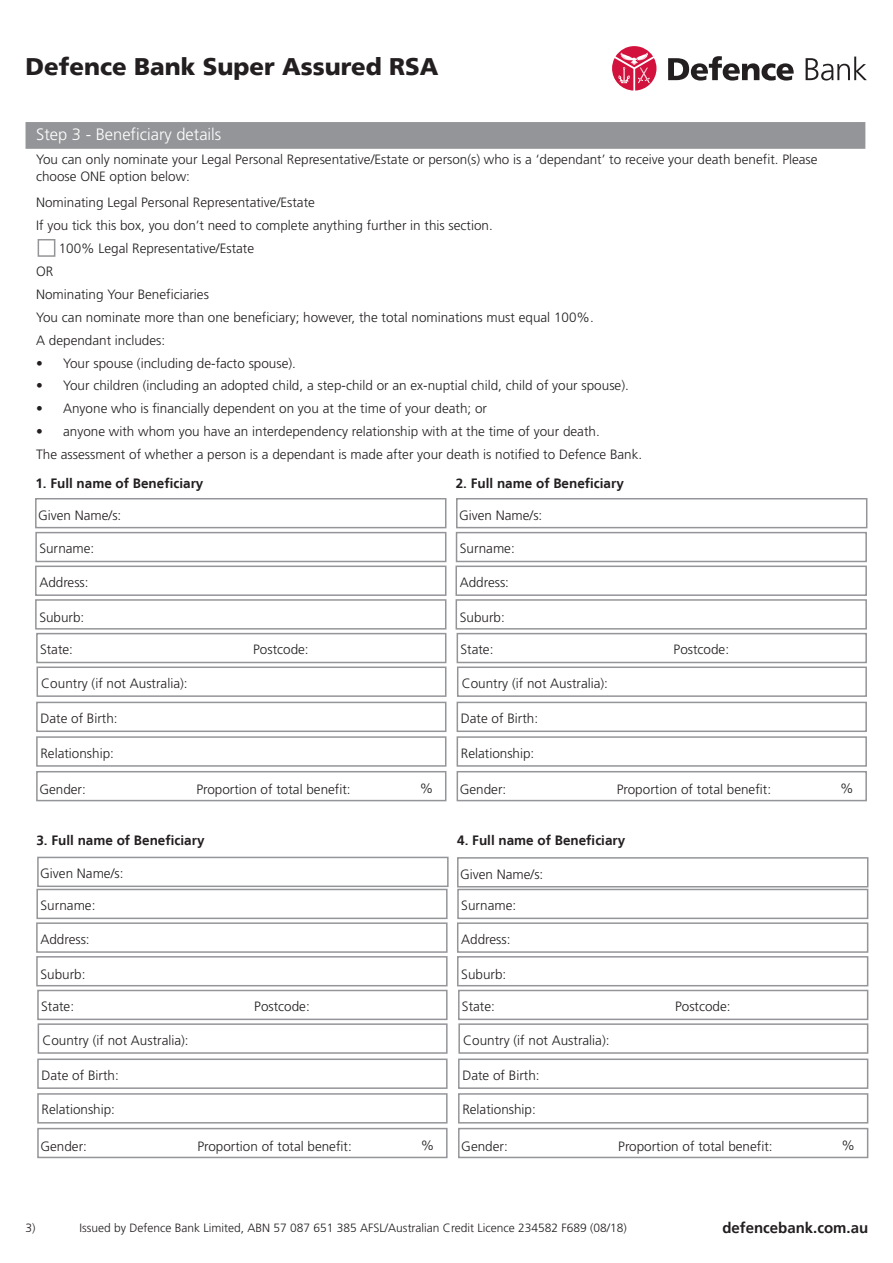
<style>
.page{position:relative;width:893px;height:1263px;background:#fff}
.page>*{position:absolute;margin:0;border:0;box-sizing:border-box;transform-origin:0 0}
.t1{font:900 24px "Frutiger LT Pro";color:#231f20}
.t2{font:300 16.5px "Frutiger";color:#fff}
.t3{font:700 15px "Frutiger LT Pro";color:#231f20}
.t4{font:300 13.5px/16.5px "Frutiger";color:#231f20}
.t5{font:700 13.5px "Frutiger LT";color:#231f20}
.t6{font:300 12px "Frutiger";color:#231f20}
</style>
<div class="page">
<div style="left:37px;top:666px;width:409px;height:31px;border:2px solid #939598"></div>
<div style="left:26px;top:122px;width:839px;height:27px;background:#939598;border:1px solid #939598"></div>
<div style="left:35px;top:599px;width:411px;height:31px;border:2px solid #939598"></div>
<div style="left:36px;top:771px;width:410px;height:30px;background:#fff;border:2px solid #939598"></div>
<div style="left:36px;top:702px;width:410px;height:30px;border:2px solid #939598"></div>
<div style="left:38px;top:239px;width:17px;height:18px;border:2px solid #939598"></div>
<svg style="left:668px;top:56px;width:126px;height:25px"></svg>
<svg style="left:806px;top:57px;width:61px;height:24px"></svg>
<svg style="left:612px;top:46px;width:44px;height:45px"></svg>
<div style="left:35px;top:498px;width:411px;height:30px;border:2px solid #939598"></div>
<div style="left:35px;top:532px;width:411px;height:30px;border:2px solid #939598"></div>
<div style="left:35px;top:565px;width:411px;height:31px;border:2px solid #939598"></div>
<div style="left:36px;top:736px;width:410px;height:31px;background:#fff;border:2px solid #939598"></div>
<div style="left:36px;top:633px;width:410px;height:30px;border:2px solid #939598"></div>
<div style="left:457px;top:666px;width:410px;height:31px;border:2px solid #939598"></div>
<div style="left:456px;top:599px;width:411px;height:31px;border:2px solid #939598"></div>
<div style="left:457px;top:771px;width:410px;height:30px;background:#fff;border:2px solid #939598"></div>
<div style="left:457px;top:702px;width:410px;height:30px;border:2px solid #939598"></div>
<div style="left:456px;top:532px;width:411px;height:30px;border:2px solid #939598"></div>
<div style="left:455px;top:565px;width:412px;height:31px;border:2px solid #939598"></div>
<div style="left:457px;top:736px;width:410px;height:31px;background:#fff;border:2px solid #939598"></div>
<div style="left:457px;top:633px;width:410px;height:30px;border:2px solid #939598"></div>
<div style="left:38px;top:1023px;width:410px;height:31px;border:2px solid #939598"></div>
<div style="left:36px;top:956px;width:412px;height:30px;border:2px solid #939598"></div>
<div style="left:37px;top:1128px;width:411px;height:30px;background:#fff;border:2px solid #939598"></div>
<div style="left:37px;top:1058px;width:411px;height:31px;border:2px solid #939598"></div>
<div style="left:36px;top:889px;width:412px;height:30px;border:2px solid #939598"></div>
<div style="left:36px;top:922px;width:412px;height:31px;border:2px solid #939598"></div>
<div style="left:37px;top:1093px;width:411px;height:30px;background:#fff;border:2px solid #939598"></div>
<div style="left:37px;top:990px;width:411px;height:30px;border:2px solid #939598"></div>
<div style="left:458px;top:1023px;width:410px;height:31px;border:2px solid #939598"></div>
<div style="left:457px;top:956px;width:411px;height:30px;border:2px solid #939598"></div>
<div style="left:458px;top:1128px;width:410px;height:30px;background:#fff;border:2px solid #939598"></div>
<div style="left:458px;top:1058px;width:410px;height:31px;border:2px solid #939598"></div>
<div style="left:457px;top:889px;width:411px;height:30px;border:2px solid #939598"></div>
<div style="left:457px;top:922px;width:411px;height:31px;border:2px solid #939598"></div>
<div style="left:458px;top:1093px;width:410px;height:30px;background:#fff;border:2px solid #939598"></div>
<div style="left:458px;top:990px;width:410px;height:30px;border:2px solid #939598"></div>
<div style="left:456px;top:498px;width:411px;height:30px;border:2px solid #939598"></div>
<div style="left:37px;top:857px;width:412px;height:30px;border:2px solid #939598"></div>
<div style="left:457px;top:857px;width:411px;height:30px;border:2px solid #939598"></div>
<p class="t1" style="left:26px;top:52px;width:415px">Defence Bank Super Assured RSA</p>
<p class="t2" style="left:36px;top:125px;width:187px">Step 3 - Beneficiary details</p>
<p class="t4" style="left:36px;top:152px;width:783px">You can only nominate your Legal Personal Representative/Estate or person(s) who is a ‘dependant’ to receive your death benefit. Please choose ONE option below:</p>
<p class="t4" style="left:36px;top:195px;width:280px">Nominating Legal Personal Representative/Estate</p>
<p class="t4" style="left:36px;top:218px;width:458px">If you tick this box, you don’t need to complete anything further in this section.</p>
<p class="t4" style="left:59px;top:240px;width:197px">100% Legal Representative/Estate</p>
<p class="t4" style="left:36px;top:263px;width:19px">OR</p>
<p class="t4" style="left:36px;top:286px;width:174px">Nominating Your Beneficiaries</p>
<p class="t4" style="left:36px;top:309px;width:559px">You can nominate more than one beneficiary; however, the total nominations must equal 100%.</p>
<p class="t4" style="left:36px;top:332px;width:131px">A dependant includes:</p>
<p class="t4" style="left:36px;top:355px;width:261px">• Your spouse (including de-facto spouse).</p>
<p class="t4" style="left:36px;top:378px;width:594px">• Your children (including an adopted child, a step-child or an ex-nuptial child, child of your spouse).</p>
<p class="t4" style="left:36px;top:401px;width:452px">• Anyone who is financially dependent on you at the time of your death; or</p>
<p class="t4" style="left:36px;top:423px;width:565px">• anyone with whom you have an interdependency relationship with at the time of your death.</p>
<p class="t4" style="left:36px;top:446px;width:608px">The assessment of whether a person is a dependant is made after your death is notified to Defence Bank.</p>
<p class="t5" style="left:35px;top:475px;width:170px">1. Full name of Beneficiary</p>
<p class="t5" style="left:456px;top:475px;width:170px">2. Full name of Beneficiary</p>
<p class="t4" style="left:38px;top:507px;width:85px">Given Name/s:</p>
<p class="t4" style="left:39px;top:540px;width:56px">Surname:</p>
<p class="t4" style="left:459px;top:507px;width:85px">Given Name/s:</p>
<p class="t4" style="left:460px;top:540px;width:56px">Surname:</p>
<p class="t4" style="left:39px;top:574px;width:51px">Address:</p>
<p class="t4" style="left:39px;top:609px;width:47px">Suburb:</p>
<p class="t4" style="left:460px;top:574px;width:51px">Address:</p>
<p class="t4" style="left:460px;top:609px;width:47px">Suburb:</p>
<p class="t4" style="left:40px;top:641px;width:34px">State:</p>
<p class="t4" style="left:253px;top:641px;width:57px">Postcode:</p>
<p class="t4" style="left:460px;top:641px;width:34px">State:</p>
<p class="t4" style="left:674px;top:641px;width:57px">Postcode:</p>
<p class="t4" style="left:41px;top:675px;width:148px">Country (if not Australia):</p>
<p class="t4" style="left:462px;top:675px;width:148px">Country (if not Australia):</p>
<p class="t4" style="left:40px;top:710px;width:79px">Date of Birth:</p>
<p class="t4" style="left:461px;top:710px;width:79px">Date of Birth:</p>
<p class="t4" style="left:40px;top:745px;width:75px">Relationship:</p>
<p class="t4" style="left:461px;top:745px;width:75px">Relationship:</p>
<p class="t4" style="left:39px;top:781px;width:48px">Gender:</p>
<p class="t4" style="left:196px;top:781px;width:156px">Proportion of total benefit:</p>
<p class="t4" style="left:420px;top:780px;width:15px">%</p>
<p class="t4" style="left:460px;top:781px;width:48px">Gender:</p>
<p class="t4" style="left:617px;top:781px;width:156px">Proportion of total benefit:</p>
<p class="t4" style="left:840px;top:780px;width:15px">%</p>
<p class="t5" style="left:36px;top:832px;width:170px">3. Full name of Beneficiary</p>
<p class="t5" style="left:457px;top:832px;width:170px">4. Full name of Beneficiary</p>
<p class="t4" style="left:40px;top:865px;width:85px">Given Name/s:</p>
<p class="t4" style="left:460px;top:866px;width:85px">Given Name/s:</p>
<p class="t4" style="left:40px;top:897px;width:56px">Surname:</p>
<p class="t4" style="left:461px;top:897px;width:56px">Surname:</p>
<p class="t4" style="left:40px;top:931px;width:51px">Address:</p>
<p class="t4" style="left:40px;top:966px;width:47px">Suburb:</p>
<p class="t4" style="left:461px;top:931px;width:51px">Address:</p>
<p class="t4" style="left:461px;top:966px;width:47px">Suburb:</p>
<p class="t4" style="left:41px;top:998px;width:34px">State:</p>
<p class="t4" style="left:254px;top:998px;width:57px">Postcode:</p>
<p class="t4" style="left:462px;top:998px;width:34px">State:</p>
<p class="t4" style="left:675px;top:998px;width:57px">Postcode:</p>
<p class="t4" style="left:42px;top:1032px;width:148px">Country (if not Australia):</p>
<p class="t4" style="left:463px;top:1032px;width:148px">Country (if not Australia):</p>
<p class="t4" style="left:42px;top:1067px;width:79px">Date of Birth:</p>
<p class="t4" style="left:462px;top:1067px;width:79px">Date of Birth:</p>
<p class="t4" style="left:42px;top:1102px;width:75px">Relationship:</p>
<p class="t4" style="left:462px;top:1102px;width:75px">Relationship:</p>
<p class="t4" style="left:40px;top:1138px;width:48px">Gender:</p>
<p class="t4" style="left:197px;top:1138px;width:156px">Proportion of total benefit:</p>
<p class="t4" style="left:421px;top:1137px;width:15px">%</p>
<p class="t4" style="left:461px;top:1138px;width:48px">Gender:</p>
<p class="t4" style="left:618px;top:1138px;width:156px">Proportion of total benefit:</p>
<p class="t4" style="left:842px;top:1137px;width:15px">%</p>
<p class="t6" style="left:26px;top:1221px;width:12px">3)</p>
<p class="t6" style="left:80px;top:1221px;width:549px">Issued by Defence Bank Limited, ABN 57 087 651 385 AFSL/Australian Credit Licence 234582 F689 (08/18)</p>
<p class="t3" style="left:722px;top:1219px;width:147px">defencebank.com.au</p>
</div>
